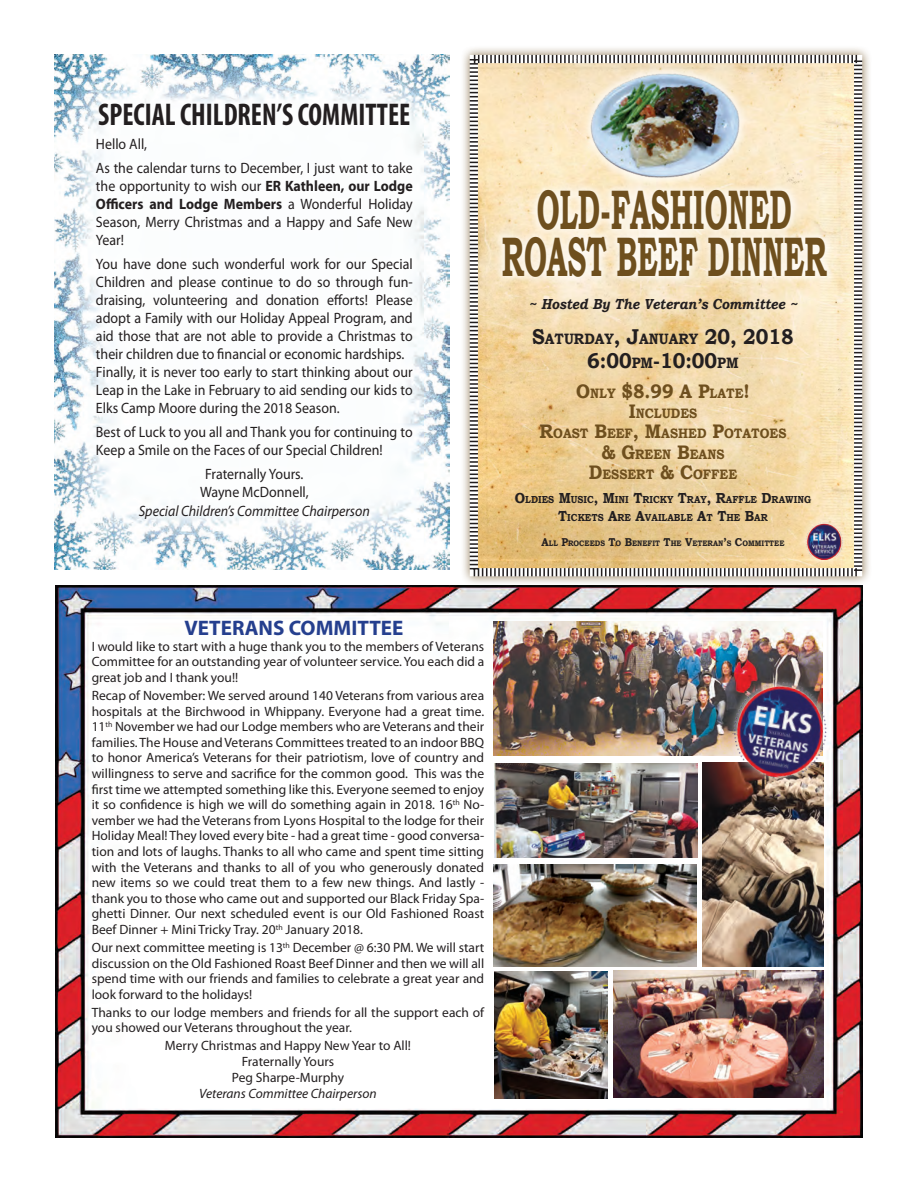
<style>
.page{position:relative;width:918px;height:1188px;background:#fff}
.page>*{position:absolute;margin:0;border:0;box-sizing:border-box;transform-origin:0 0}
.t1{font:700 55.65px "Bookman Old Style";color:#6e4f1e;scale:.52 1}
.t2{font:700 condensed 31.5px "Myriad Pro";color:#231f20;scale:.9 1}
.t3{font:700 21.45px "Bookman Old Style";color:#231f20;scale:.89 1}
.t4{font:700 21px "Myriad Pro";color:#253f8e}
.t5{font:700 19.65px "Bookman Old Style";color:#6e4f1e;scale:.89 1}
.t6{font:15px/18px "Myriad Pro";color:#231f20;text-align:justify;scale:.93 1}
.t7{font:italic 15px "Myriad Pro";color:#231f20;scale:.93 1}
.t8{font:700 15px "Bookman Old Style";color:#231f20;scale:.89 1}
.t9{font:italic 700 14.55px "Bookman Old Style";color:#231f20;scale:.89 1}
.t10{font:700 13.65px "Bookman Old Style";color:#6e4f1e;scale:.89 1}
.t11{font:13.5px/15.6px "Myriad Pro";color:#231f20;text-align:justify}
.t12{font:italic 13.5px "Myriad Pro";color:#231f20}
.t13{font:700 10.2px "Bookman Old Style";color:#231f20;scale:.89 1}
.t14{font:700 7.95px "Bookman Old Style";color:#231f20;scale:.89 1}
.s1{font-weight:700}
.s2{font-size:21.45px}
.s3{font-size:15px}
.s4{font-size:13.65px}
.s5{font-size:19.65px}
.s6{font-size:14.55px}
.s7{font-size:11.4px}
</style>
<div class="page">
<img style="left:55px;top:55px;width:394px;height:515px">
<div style="left:83px;top:89px;width:343px;height:443px;background:#fff"></div>
<div style="left:460px;top:45px;width:412px;height:541px;background:#6e4f1e;opacity:.75"></div>
<svg style="left:468px;top:53px;width:396px;height:525px;background:#ead3a7"></svg>
<div style="left:568px;top:50px;width:197px;height:138px;background:#fff;opacity:.75"></div>
<img style="left:577px;top:59px;width:178px;height:122px">
<div style="left:493px;top:181px;width:344px;height:105px;background:#fff;opacity:.75"></div>
<div style="left:797px;top:514px;width:54px;height:55px;background:#fff;opacity:.75"></div>
<img style="left:806px;top:521px;width:38px;height:39px">
<img style="left:55px;top:585px;width:807px;height:553px">
<img style="left:494px;top:971px;width:113px;height:127px">
<img style="left:613px;top:971px;width:210px;height:126px">
<img style="left:494px;top:764px;width:203px;height:93px">
<img style="left:493px;top:864px;width:204px;height:102px">
<img style="left:703px;top:763px;width:121px;height:203px">
<img style="left:493px;top:622px;width:329px;height:134px">
<img style="left:716px;top:666px;width:129px;height:129px">
<img style="left:725px;top:673px;width:113px;height:112px">
<p class="t2" style="left:98px;top:94px;width:348px">SPECIAL CHILDREN’S COMMITTEE</p>
<p class="t6" style="left:96px;top:134px;width:56px">Hello All,</p>
<p class="t6" style="left:96px;top:158px;width:342px">As the calendar turns to December, I just want to take the opportunity to wish our <span class="s1">ER Kathleen, our Lodge Officers and Lodge Members</span> a Wonderful Holiday Season, Merry Christmas and a Happy and Safe New Year!</p>
<p class="t6" style="left:96px;top:254px;width:342px">You have done such wonderful work for our Special Children and please continue to do so through fun&shy;draising, volunteering and donation efforts! Please adopt a Family with our Holiday Appeal Program, and aid those that are not able to provide a Christmas to their children due to financial or economic hardships.</p>
<p class="t6" style="left:96px;top:362px;width:342px">Finally, it is never too early to start thinking about our Leap in the Lake in February to aid sending our kids to Elks Camp Moore during the 2018 Season.</p>
<p class="t6" style="left:96px;top:422px;width:342px">Best of Luck to you all and Thank you for continuing to<br>Keep a Smile on the Faces of our Special Children!</p>
<p class="t6" style="left:205px;top:464px;width:107px">Fraternally Yours.</p>
<p class="t6" style="left:200px;top:482px;width:118px">Wayne McDonnell,</p>
<p class="t7" style="left:139px;top:502px;width:250px">Special Children’s Committee Chairperson</p>
<p class="t1" style="left:537px;top:170px;width:492px">OLD-FASHIONED</p>
<p class="t1" style="left:502px;top:216px;width:627px">ROAST BEEF DINNER</p>
<p class="t9" style="left:529px;top:294px;width:303px">~ Hosted By The Veteran’s Committee ~</p>
<p class="t8" style="left:532px;top:328px;width:295px"><span class="s2">S</span>ATURDAY<span class="s2">, J</span>ANUARY <span class="s2">20, 2018</span></p>
<p class="t3" style="left:587px;top:345px;width:172px">6:00<span class="s3">PM</span>-10:00<span class="s3">PM</span></p>
<p class="t5" style="left:576px;top:377px;width:197px">O<span class="s4">NLY</span> $8.99 A P<span class="s4">LATE</span>!</p>
<p class="t10" style="left:629px;top:404px;width:78px"><span class="s5">I</span>NCLUDES</p>
<p class="t10" style="left:540px;top:424px;width:278px"><span class="s5">R</span>OAST <span class="s5">B</span>EEF<span class="s5">, M</span>ASHED <span class="s5">P</span>OTATOES</p>
<p class="t10" style="left:602px;top:444px;width:139px"><span class="s5">&amp; G</span>REEN <span class="s5">B</span>EANS</p>
<p class="t10" style="left:589px;top:464px;width:168px"><span class="s5">D</span>ESSERT <span class="s5">&amp; C</span>OFFEE</p>
<p class="t13" style="left:515px;top:492px;width:334px"><span class="s6">O</span>LDIES <span class="s6">M</span>USIC<span class="s6">, M</span>INI <span class="s6">T</span>RICKY <span class="s6">T</span>RAY<span class="s6">, R</span>AFFLE <span class="s6">D</span>RAWING</p>
<p class="t13" style="left:558px;top:510px;width:237px"><span class="s6">T</span>ICKETS <span class="s6">A</span>RE <span class="s6">A</span>VAILABLE <span class="s6">A</span>T <span class="s6">T</span>HE <span class="s6">B</span>AR</p>
<p class="t14" style="left:542px;top:537px;width:275px"><span class="s7">A</span>LL <span class="s7">P</span>ROCEEDS <span class="s7">T</span>O <span class="s7">B</span>ENEFIT <span class="s7">T</span>HE <span class="s7">V</span>ETERAN<span class="s7">’</span>S <span class="s7">C</span>OMMITTEE</p>
<p class="t4" style="left:185px;top:614px;width:220px">VETERANS COMMITTEE</p>
<p class="t11" style="left:92px;top:638px;width:394px">I would like to start with a huge thank you to the members of Veterans Committee for an outstanding year of volunteer service. You each did a great job and I thank you!!</p>
<p class="t11" style="left:92px;top:688px;width:394px">Recap of November: We served around 140 Veterans from various area hospitals at the Birchwood in Whippany. Everyone had a great time.<br>11<sup>th</sup> November we had our Lodge members who are Veterans and their families. The House and Veterans Committees treated to an indoor BBQ to honor America’s Veterans for their patriotism, love of country and willingness to serve and sacrifice for the common good. This was the first time we attempted something like this. Everyone seemed to enjoy it so confidence is high we will do something again in 2018. 16<sup>th</sup> No&shy;vember we had the Veterans from Lyons Hospital to the lodge for their Holiday Meal! They loved every bite - had a great time - good conversa&shy;tion and lots of laughs. Thanks to all who came and spent time sitting with the Veterans and thanks to all of you who generously donated new items so we could treat them to a few new things. And lastly - thank you to those who came out and supported our Black Friday Spa&shy;ghetti Dinner. Our next scheduled event is our Old Fashioned Roast Beef Dinner + Mini Tricky Tray. 20<sup>th</sup> January 2018.</p>
<p class="t11" style="left:92px;top:940px;width:394px">Our next committee meeting is 13<sup>th</sup> December @ 6:30 PM. We will start discussion on the Old Fashioned Roast Beef Dinner and then we will all spend time with our friends and families to celebrate a great year and look forward to the holidays!</p>
<p class="t11" style="left:92px;top:1004px;width:394px">Thanks to our lodge members and friends for all the support each of you showed our Veterans throughout the year.</p>
<p class="t11" style="left:165px;top:1038px;width:248px">Merry Christmas and Happy New Year to All!</p>
<p class="t11" style="left:242px;top:1054px;width:94px">Fraternally Yours</p>
<p class="t11" style="left:232px;top:1069px;width:114px">Peg Sharpe-Murphy</p>
<p class="t12" style="left:199px;top:1085px;width:179px">Veterans Committee Chairperson</p>
</div>
